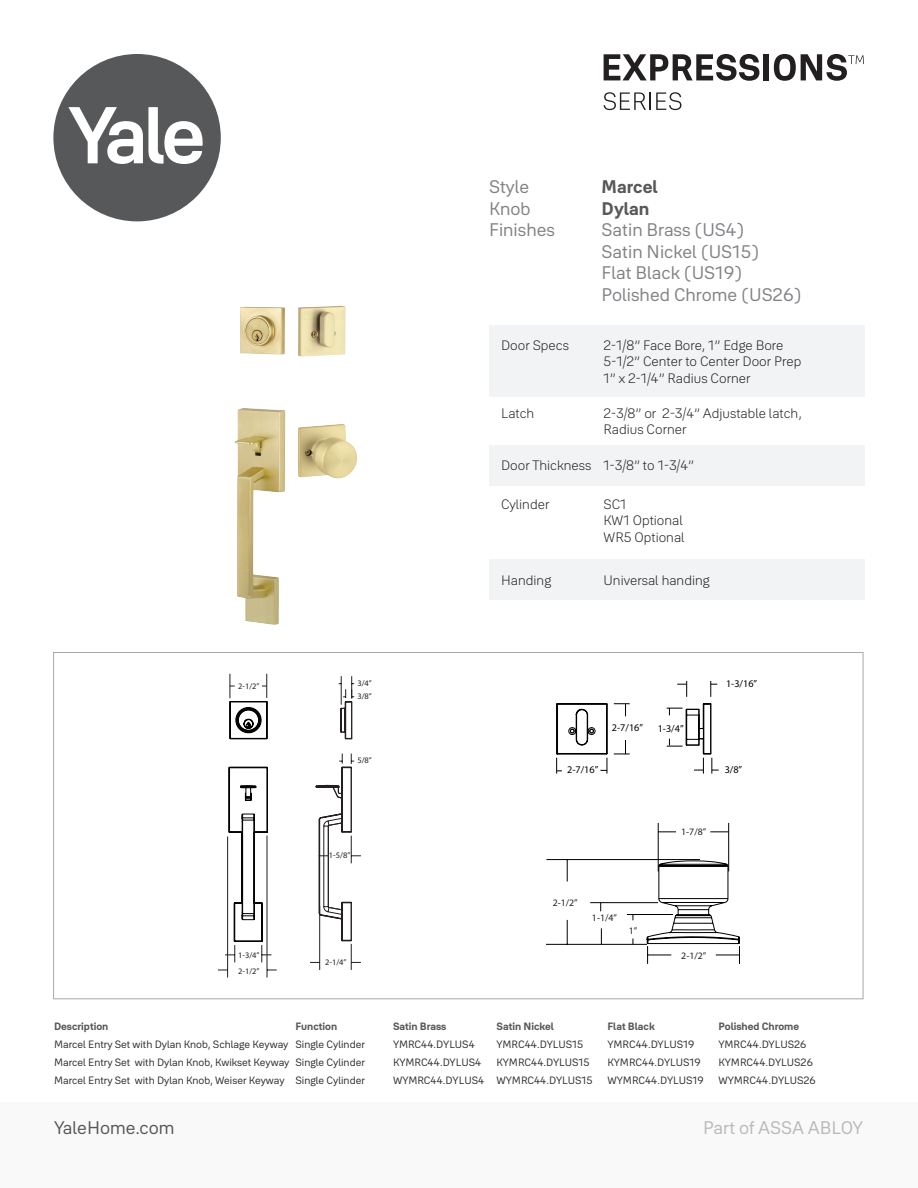
<style>
.page{position:relative;width:918px;height:1188px;background:#fff}
.page>*{position:absolute;margin:0;border:0;box-sizing:border-box;transform-origin:0 0}
.t1{font:18px "Yale Solis";color:#808285}
.t2{font:18px "Yale Solis";color:#b8b9bc}
.t3{font:18px "Yale Solis";color:#575658}
.t4{font:700 18px "Yale Solis";color:#57585a}
.t5{font:300 13.5px/16.2px "Yale Solis";color:#231f20}
.t6{font:10.5px "Yale Solis";color:#2d2c2e}
.t7{font:700 10.5px "Yale Solis";color:#57585a}
.t8{font:10.2px "Myriad Pro";color:#000}
.t9{font:9.9px "Myriad Pro";color:#231f20}
.t10{font:8.4px "Myriad Pro";color:#231f20}
</style>
<div class="page">
<div style="left:489px;top:325px;width:376px;height:72px;background:#f2f3f4"></div>
<div style="left:489px;top:445px;width:376px;height:40px;background:#f2f3f4"></div>
<div style="left:489px;top:560px;width:376px;height:40px;background:#f2f3f4"></div>
<svg style="left:53px;top:54px;width:168px;height:167px"></svg>
<div style="left:0;top:1102px;width:918px;height:86px;background:#f9f9f9"></div>
<svg style="left:604px;top:54px;width:155px;height:27px"></svg>
<div style="left:764px;top:54px;width:5px;height:26px;background:#231f20"></div>
<svg style="left:774px;top:54px;width:90px;height:27px"></svg>
<svg style="left:604px;top:92px;width:77px;height:18px"></svg>
<img style="left:298px;top:305px;width:48px;height:52px">
<img style="left:298px;top:424px;width:59px;height:55px">
<img style="left:235px;top:307px;width:50px;height:318px">
<hr style="left:227px;top:836px;width:1px;height:142px;background:#231f20">
<hr style="left:267px;top:836px;width:1px;height:142px;background:#231f20">
<svg style="left:310px;top:676px;width:51px;height:294px"></svg>
<svg style="left:225px;top:674px;width:46px;height:288px"></svg>
<svg style="left:556px;top:703px;width:52px;height:71px"></svg>
<svg style="left:614px;top:703px;width:16px;height:13px"></svg>
<svg style="left:614px;top:740px;width:16px;height:15px"></svg>
<svg style="left:711px;top:681px;width:6px;height:16px"></svg>
<svg style="left:677px;top:681px;width:10px;height:16px"></svg>
<svg style="left:667px;top:703px;width:52px;height:71px"></svg>
<hr style="left:546px;top:859px;width:154px;height:1px;background:#000">
<hr style="left:546px;top:944px;width:101px;height:1px;background:#000">
<svg style="left:567px;top:860px;width:1px;height:22px"></svg>
<svg style="left:567px;top:920px;width:1px;height:24px"></svg>
<svg style="left:647px;top:860px;width:93px;height:104px"></svg>
<svg style="left:659px;top:832px;width:17px;height:1px"></svg>
<svg style="left:710px;top:832px;width:18px;height:1px"></svg>
<hr style="left:658px;top:823px;width:1px;height:48px;background:#000">
<hr style="left:728px;top:823px;width:1px;height:48px;background:#000">
<hr style="left:627px;top:914px;width:46px;height:1px;background:#000">
<hr style="left:590px;top:902px;width:68px;height:1px;background:#000">
<svg style="left:601px;top:928px;width:1px;height:16px"></svg>
<p class="t1" style="left:489px;top:176px;width:42px">Style</p>
<p class="t4" style="left:602px;top:176px;width:58px">Marcel</p>
<p class="t1" style="left:489px;top:198px;width:43px">Knob</p>
<p class="t4" style="left:602px;top:197px;width:49px">Dylan</p>
<p class="t1" style="left:489px;top:219px;width:67px">Finishes</p>
<p class="t1" style="left:602px;top:219px;width:144px">Satin Brass (US4)</p>
<p class="t1" style="left:602px;top:241px;width:159px">Satin Nickel (US15)</p>
<p class="t1" style="left:602px;top:262px;width:142px">Flat Black (US19)</p>
<p class="t1" style="left:602px;top:284px;width:201px">Polished Chrome (US26)</p>
<p class="t10" style="left:238px;top:681px;width:23px">2-1/2”</p>
<p class="t10" style="left:238px;top:950px;width:23px">1-3/4”</p>
<p class="t10" style="left:238px;top:966px;width:23px">2-1/2”</p>
<p class="t10" style="left:357px;top:678px;width:16px">3/4”</p>
<p class="t10" style="left:357px;top:691px;width:16px">3/8”</p>
<p class="t10" style="left:357px;top:755px;width:16px">5/8”</p>
<p class="t10" style="left:329px;top:850px;width:23px">1-5/8”</p>
<p class="t10" style="left:325px;top:957px;width:23px">2-1/4”</p>
<p class="t5" style="left:501px;top:337px;width:69px">Door Specs</p>
<p class="t5" style="left:501px;top:405px;width:35px">Latch</p>
<p class="t5" style="left:501px;top:457px;width:92px">Door Thickness</p>
<p class="t5" style="left:501px;top:496px;width:50px">Cylinder</p>
<p class="t5" style="left:501px;top:572px;width:52px">Handing</p>
<p class="t5" style="left:604px;top:337px;width:199px">2-1/8” Face Bore, 1” Edge Bore<br>5-1/2” Center to Center Door Prep<br>1” x 2-1/4” Radius Corner</p>
<p class="t5" style="left:604px;top:405px;width:200px">2-3/8” or 2-3/4” Adjustable latch,<br>Radius Corner</p>
<p class="t5" style="left:604px;top:457px;width:92px">1-3/8” to 1-3/4”</p>
<p class="t5" style="left:604px;top:496px;width:83px">SC1<br>KW1 Optional<br>WR5 Optional</p>
<p class="t5" style="left:604px;top:572px;width:108px">Universal handing</p>
<p class="t8" style="left:612px;top:721px;width:33px">2-7/16”</p>
<p class="t8" style="left:658px;top:722px;width:27px">1-3/4”</p>
<p class="t8" style="left:726px;top:677px;width:33px">1-3/16”</p>
<p class="t8" style="left:567px;top:763px;width:33px">2-7/16”</p>
<p class="t9" style="left:553px;top:897px;width:27px">2-1/2”</p>
<p class="t9" style="left:592px;top:912px;width:27px">1-1/4”</p>
<p class="t9" style="left:629px;top:925px;width:10px">1”</p>
<p class="t8" style="left:725px;top:763px;width:19px">3/8”</p>
<p class="t9" style="left:681px;top:825px;width:27px">1-7/8”</p>
<p class="t9" style="left:681px;top:950px;width:27px">2-1/2”</p>
<p class="t7" style="left:54px;top:1020px;width:56px">Description</p>
<p class="t7" style="left:296px;top:1020px;width:43px">Function</p>
<p class="t7" style="left:393px;top:1020px;width:55px">Satin Brass</p>
<p class="t7" style="left:497px;top:1020px;width:59px">Satin Nickel</p>
<p class="t7" style="left:607px;top:1020px;width:49px">Flat Black</p>
<p class="t7" style="left:718px;top:1020px;width:82px">Polished Chrome</p>
<p class="t6" style="left:54px;top:1038px;width:312px">Marcel Entry Set with Dylan Knob, Schlage Keyway Single Cylinder</p>
<p class="t6" style="left:393px;top:1038px;width:83px">YMRC44.DYLUS4</p>
<p class="t6" style="left:497px;top:1038px;width:88px">YMRC44.DYLUS15</p>
<p class="t6" style="left:607px;top:1038px;width:88px">YMRC44.DYLUS19</p>
<p class="t6" style="left:718px;top:1038px;width:89px">YMRC44.DYLUS26</p>
<p class="t6" style="left:54px;top:1056px;width:312px">Marcel Entry Set with Dylan Knob, Kwikset Keyway Single Cylinder</p>
<p class="t6" style="left:393px;top:1056px;width:90px">KYMRC44.DYLUS4</p>
<p class="t6" style="left:497px;top:1056px;width:95px">KYMRC44.DYLUS15</p>
<p class="t6" style="left:607px;top:1056px;width:95px">KYMRC44.DYLUS19</p>
<p class="t6" style="left:718px;top:1056px;width:96px">KYMRC44.DYLUS26</p>
<p class="t6" style="left:54px;top:1074px;width:312px">Marcel Entry Set with Dylan Knob, Weiser Keyway Single Cylinder</p>
<p class="t6" style="left:393px;top:1074px;width:201px">WYMRC44.DYLUS4 WYMRC44.DYLUS15</p>
<p class="t6" style="left:607px;top:1074px;width:98px">WYMRC44.DYLUS19</p>
<p class="t6" style="left:718px;top:1074px;width:99px">WYMRC44.DYLUS26</p>
<h1 class="t3" style="left:54px;top:1117px;width:122px">YaleHome.com</h1>
<h1 class="t2" style="left:703px;top:1117px;width:161px">Part of ASSA ABLOY</h1>
</div>
